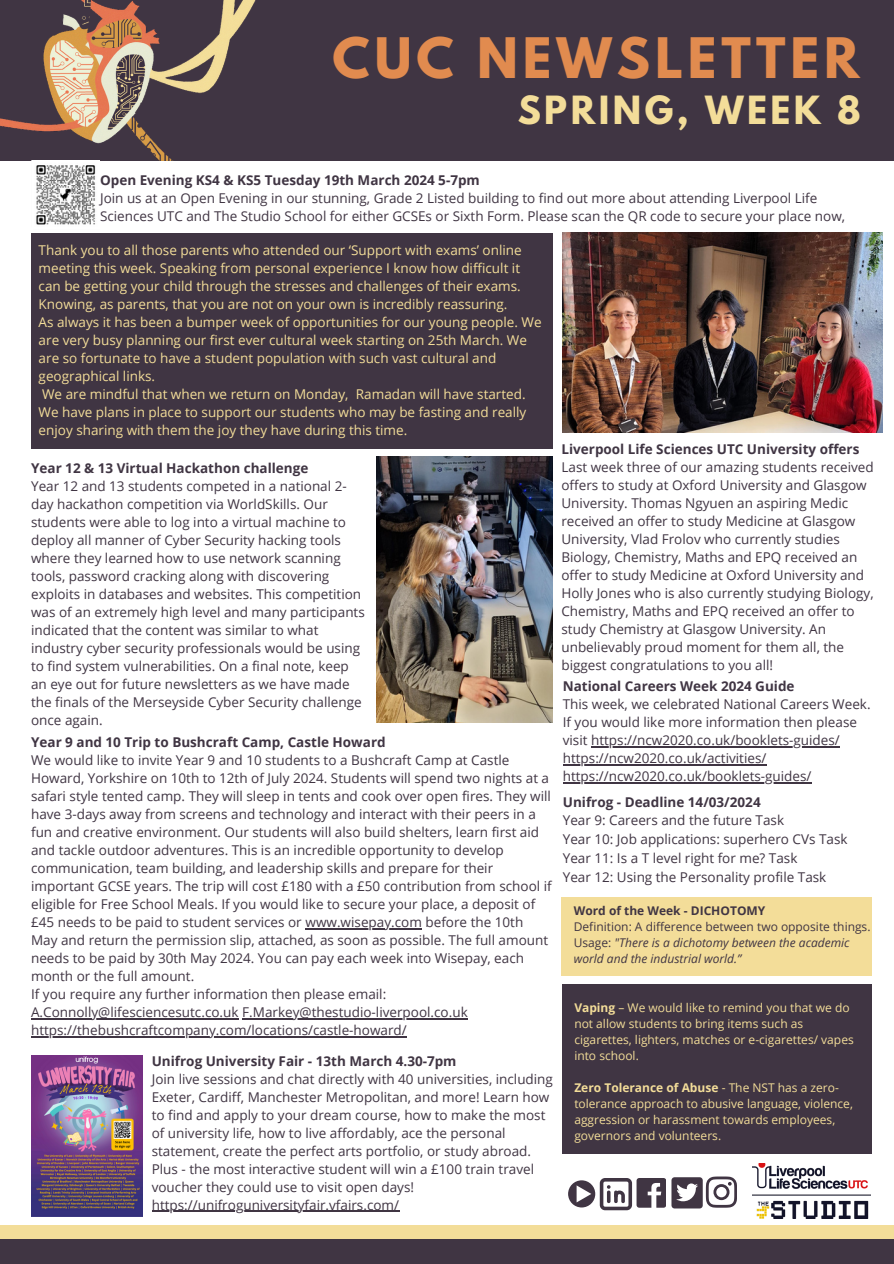
<style>
.page{position:relative;width:894px;height:1264px;background:#fff}
.page>*{position:absolute;margin:0;border:0;box-sizing:border-box;transform-origin:0 0}
.t1{font:700 49.35px "League Spartan";letter-spacing:.1em;color:#e18b4f}
.t2{font:700 34.35px "League Spartan";letter-spacing:.1em;color:#f3dd99}
.t3{font:13.5px/18px "Open Sans";color:#403543}
.t4{font:13.5px/18px "Open Sans";color:#f3dd99}
.t5{font:700 13.5px "Open Sans";color:#403543}
.t6{font:12px/16px "Open Sans";color:#f3dd99}
.t7{font:italic 12px/16px "Open Sans";color:#403543}
.t8{font:12px "Open Sans";color:#403543}
.t9{font:700 12px "Open Sans";color:#403543}
.s1{font-weight:700}
.s2{font-style:normal}
</style>
<div class="page">
<div style="left:0;top:1225px;width:893px;height:28px;background:#f3dd99"></div>
<div style="left:0;top:1238px;width:893px;height:25px;background:#403543"></div>
<div style="left:31px;top:233px;width:521px;height:215px;background:#403543"></div>
<div style="left:0;top:0;width:893px;height:161px;background:#403543"></div>
<img style="left:0;top:0;width:256px;height:160px">
<div style="left:562px;top:984px;width:309px;height:169px;background:#403543"></div>
<img style="left:752px;top:1163px;width:118px;height:55px">
<svg style="left:671px;top:1176px;width:65px;height:32px"></svg>
<svg style="left:568px;top:1178px;width:97px;height:32px"></svg>
<div style="left:561px;top:897px;width:310px;height:78px;background:#f3dd99"></div>
<img style="left:31px;top:160px;width:69px;height:65px">
<img style="left:31px;top:1055px;width:111px;height:161px">
<img style="left:376px;top:456px;width:176px;height:266px">
<img style="left:562px;top:233px;width:320px;height:199px">
<hr style="left:305px;top:928px;width:117px;height:1px;background:#403543">
<hr style="left:31px;top:1018px;width:208px;height:1px;background:#403543">
<hr style="left:242px;top:1018px;width:226px;height:1px;background:#403543">
<hr style="left:31px;top:1036px;width:376px;height:1px;background:#403543">
<hr style="left:152px;top:1210px;width:247px;height:1px;background:#403543">
<hr style="left:591px;top:746px;width:248px;height:1px;background:#403543">
<hr style="left:562px;top:764px;width:204px;height:1px;background:#403543">
<hr style="left:562px;top:782px;width:249px;height:1px;background:#403543">
<h2 class="t1" style="left:332px;top:34px;width:528px">CUC NEWSLETTER</h2>
<h2 class="t2" style="left:517px;top:93px;width:344px">SPRING, WEEK 8</h2>
<p class="t3" style="left:100px;top:170px;width:746px"><span class="s1">Open Evening KS4 &amp; KS5 Tuesday 19th March 2024 5-7pm<br></span>Join us at an Open Evening in our stunning, Grade 2 Listed building to find out more about attending Liverpool Life<br>Sciences UTC and The Studio School for either GCSEs or Sixth Form. Please scan the QR code to secure your place now,</p>
<h2 class="t4" style="left:39px;top:241px;width:504px">Thank you to all those parents who attended our ‘Support with exams’ online meeting this week. Speaking from personal experience I know how difficult it can be getting your child through the stresses and challenges of their exams.<br>Knowing, as parents, that you are not on your own is incredibly reassuring.<br>As always it has been a bumper week of opportunities for our young people. We are very busy planning our first ever cultural week starting on 25th March. We are so fortunate to have a student population with such vast cultural and geographical links.<br>We are mindful that when we return on Monday, Ramadan will have started.<br>We have plans in place to support our students who may be fasting and really enjoy sharing with them the joy they have during this time.</h2>
<p class="t5" style="left:31px;top:458px;width:279px">Year 12 &amp; 13 Virtual Hackathon challenge</p>
<p class="t3" style="left:31px;top:476px;width:335px">Year 12 and 13 students competed in a national 2- day hackathon competition via WorldSkills. Our students were able to log into a virtual machine to deploy all manner of Cyber Security hacking tools where they learned how to use network scanning tools, password cracking along with discovering exploits in databases and websites. This competition was of an extremely high level and many participants indicated that the content was similar to what industry cyber security professionals would be using to find system vulnerabilities. On a final note, keep an eye out for future newsletters as we have made the finals of the Merseyside Cyber Security challenge once again.</p>
<p class="t3" style="left:31px;top:732px;width:522px"><span class="s1">Year 9 and 10 Trip to Bushcraft Camp, Castle Howard<br></span>We would like to invite Year 9 and 10 students to a Bushcraft Camp at Castle Howard, Yorkshire on 10th to 12th of July 2024. Students will spend two nights at a safari style tented camp. They will sleep in tents and cook over open fires. They will have 3-days away from screens and technology and interact with their peers in a fun and creative environment. Our students will also build shelters, learn first aid and tackle outdoor adventures. This is an incredible opportunity to develop communication, team building, and leadership skills and prepare for their important GCSE years. The trip will cost £180 with a £50 contribution from school if eligible for Free School Meals. If you would like to secure your place, a deposit of £45 needs to be paid to student services or www.wisepay.com before the 10th</p>
<p class="t3" style="left:31px;top:930px;width:518px">May and return the permission slip, attached, as soon as possible. The full amount needs to be paid by 30th May 2024. You can pay each week into Wisepay, each month or the full amount.<br>If you require any further information then please email:</p>
<p class="t3" style="left:31px;top:1002px;width:438px">A.Connolly@lifesciencesutc.co.uk F.Markey@thestudio-liverpool.co.uk</p>
<p class="t3" style="left:31px;top:1020px;width:377px">https://thebushcraftcompany.com/locations/castle-howard/</p>
<p class="t3" style="left:152px;top:1051px;width:402px"><span class="s1">Unifrog University Fair - 13th March 4.30-7pm<br></span>Join live sessions and chat directly with 40 universities, including Exeter, Cardiff, Manchester Metropolitan, and more! Learn how to find and apply to your dream course, how to make the most of university life, how to live affordably, ace the personal statement, create the perfect arts portfolio, or study abroad.<br>Plus - the most interactive student will win a £100 train travel voucher they could use to visit open days!</p>
<p class="t3" style="left:152px;top:1195px;width:249px">https://unifroguniversityfair.vfairs.com/</p>
<h2 class="t3" style="left:561px;top:439px;width:314px"><span class="s1">Liverpool Life Sciences UTC University offers </span>Last week three of our amazing students received offers to study at Oxford University and Glasgow University. Thomas Ngyuen an aspiring Medic received an offer to study Medicine at Glasgow University, Vlad Frolov who currently studies Biology, Chemistry, Maths and EPQ received an offer to study Medicine at Oxford University and Holly Jones who is also currently studying Biology, Chemistry, Maths and EPQ received an offer to study Chemistry at Glasgow University. An unbelievably proud moment for them all, the biggest congratulations to you all!</h2>
<p class="t3" style="left:562px;top:677px;width:309px"><span class="s1">National Careers Week 2024 Guide<br></span>This week, we celebrated National Careers Week.<br>If you would like more information then please visit https://ncw2020.co.uk/booklets-guides/ https://ncw2020.co.uk/activities/ https://ncw2020.co.uk/booklets-guides/</p>
<p class="t3" style="left:562px;top:792px;width:286px;line-height:18.8px"><span class="s1">Unifrog - Deadline 14/03/2024<br></span>Year 9: Careers and the future Task<br>Year 10: Job applications: superhero CVs Task Year 11: Is a T level right for me? Task<br>Year 12: Using the Personality profile Task</p>
<h2 class="t9" style="left:573px;top:902px;width:193px">Word of the Week - DICHOTOMY</h2>
<h2 class="t8" style="left:573px;top:918px;width:298px">Definition: A difference between two opposite things.</h2>
<h2 class="t7" style="left:573px;top:934px;width:277px"><span class="s2">Usage:</span> "There is a dichotomy between the academic world and the industrial world.”</h2>
<p class="t6" style="left:574px;top:999px;width:281px"><span class="s1">Vaping</span> – We would like to remind you that we do not allow students to bring items such as cigarettes, lighters, matches or e-cigarettes/ vapes into school.</p>
<p class="t6" style="left:574px;top:1079px;width:280px"><span class="s1">Zero Tolerance of Abuse</span> - The NST has a zero&shy;tolerance approach to abusive language, violence, aggression or harassment towards employees, governors and volunteers.</p>
</div>
